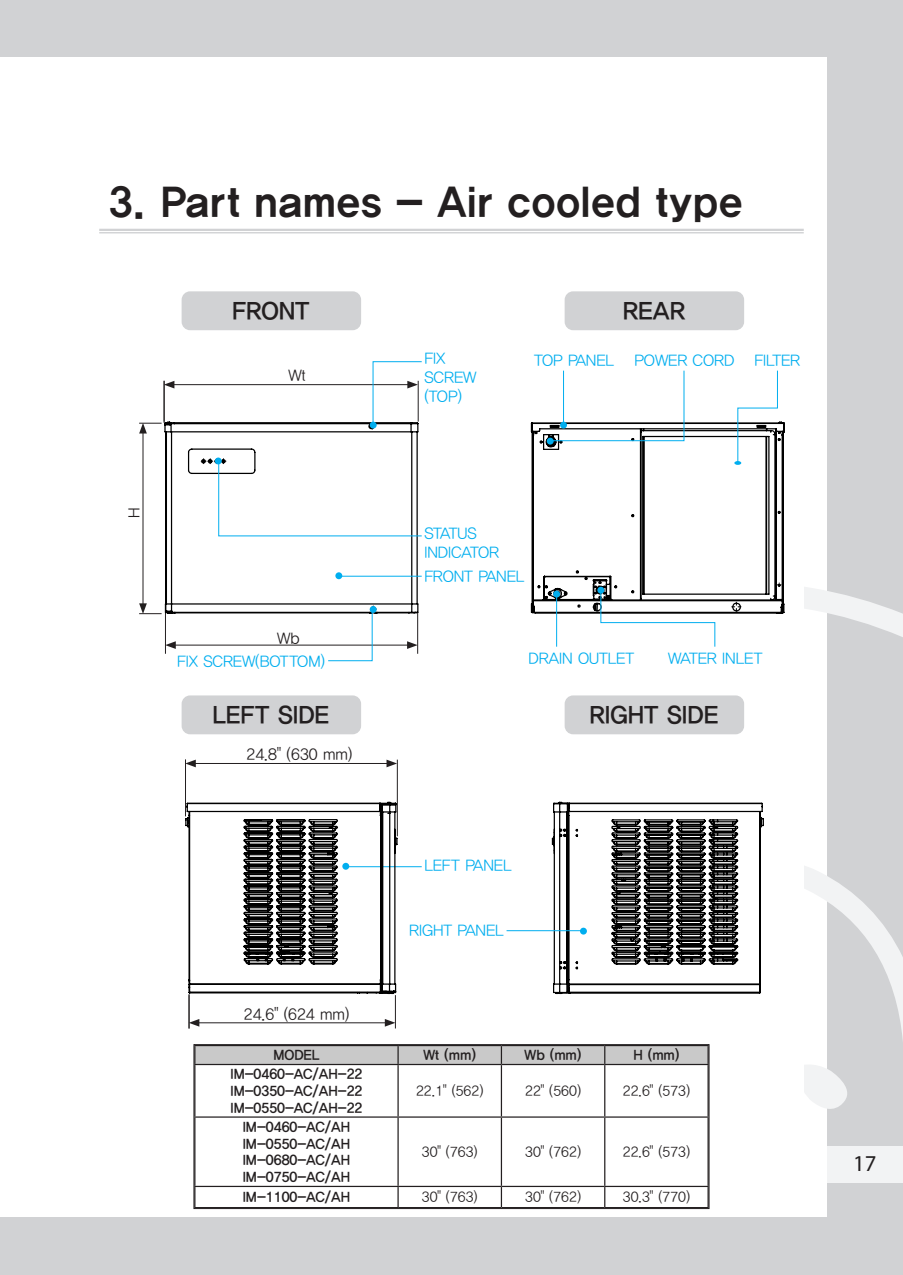
<style>
.page{position:relative;width:903px;height:1275px;background:#d1d2d4}
.page>*{position:absolute;margin:0;border:0;box-sizing:border-box;transform-origin:0 0}
.t1{font:40.25px "YDIYGO350";color:#231f20}
.t2{font:24.5px "YDIYGO340";color:#231f20}
.t3{font:22.75px "Myriad Pro";color:#231f20}
.t4{font:15.75px "YDIYGO320";letter-spacing:-.005em;color:#00aeef}
.t5{font:15.75px "YDIYGO320";color:#231f20}
.t6{font:14px "YDIYGO340";color:#231f20}
.t7{font:14px "YDIYGO320";color:#231f20}
</style>
<div class="page">
<div style="left:0;top:1147px;width:903px;height:36px;background:#f2f3f4"></div>
<div style="left:0;top:58px;width:827px;height:1159px;background:#fff"></div>
<svg style="left:804px;top:582px;width:99px;height:542px;fill:#d1d2d4"></svg>
<hr style="left:99px;top:232px;width:705px;height:1px;background:#d1d2d4">
<hr style="left:99px;top:229px;width:705px;height:2px;background:#d1d2d4">
<div style="left:182px;top:291px;width:179px;height:39px;background:#d1d2d4;border-radius:8px"></div>
<div style="left:182px;top:695px;width:179px;height:39px;background:#d1d2d4;border-radius:8px"></div>
<div style="left:565px;top:291px;width:179px;height:39px;background:#d1d2d4;border-radius:8px"></div>
<div style="left:565px;top:695px;width:179px;height:39px;background:#d1d2d4;border-radius:8px"></div>
<hr style="left:164px;top:381px;width:1px;height:41px;background:#231f20">
<hr style="left:185px;top:760px;width:1px;height:55px;background:#231f20">
<hr style="left:189px;top:995px;width:1px;height:33px;background:#231f20">
<hr style="left:395px;top:995px;width:1px;height:33px;background:#231f20">
<hr style="left:165px;top:613px;width:1px;height:41px;background:#231f20">
<hr style="left:397px;top:760px;width:1px;height:76px;background:#231f20">
<hr style="left:417px;top:613px;width:1px;height:41px;background:#231f20">
<hr style="left:172px;top:384px;width:238px;height:1px;background:#231f20">
<svg style="left:164px;top:381px;width:10px;height:7px"></svg>
<hr style="left:193px;top:763px;width:196px;height:1px;background:#231f20">
<svg style="left:186px;top:760px;width:10px;height:7px"></svg>
<svg style="left:386px;top:760px;width:11px;height:7px"></svg>
<hr style="left:197px;top:1022px;width:191px;height:1px;background:#231f20">
<svg style="left:189px;top:1019px;width:10px;height:8px"></svg>
<svg style="left:385px;top:1019px;width:10px;height:8px"></svg>
<hr style="left:173px;top:645px;width:237px;height:1px;background:#231f20">
<svg style="left:166px;top:641px;width:10px;height:8px"></svg>
<svg style="left:407px;top:641px;width:11px;height:8px"></svg>
<hr style="left:143px;top:431px;width:1px;height:175px;background:#231f20">
<svg style="left:139px;top:603px;width:23px;height:11px"></svg>
<svg style="left:139px;top:423px;width:23px;height:10px"></svg>
<svg style="left:164px;top:420px;width:255px;height:195px"></svg>
<svg style="left:530px;top:421px;width:255px;height:195px"></svg>
<div style="left:335px;top:572px;width:7px;height:7px;background:#00aeef;border-radius:50%"></div>
<hr style="left:339px;top:576px;width:83px;height:1px;background:#00aeef">
<hr style="left:345px;top:866px;width:77px;height:1px;background:#00aeef">
<svg style="left:201px;top:459px;width:221px;height:78px"></svg>
<svg style="left:369px;top:361px;width:53px;height:68px"></svg>
<svg style="left:327px;top:606px;width:49px;height:56px"></svg>
<div style="left:553px;top:591px;width:7px;height:6px;background:#00aeef;border-radius:50%"></div>
<div style="left:597px;top:587px;width:7px;height:7px;background:#00aeef;border-radius:50%"></div>
<div style="left:547px;top:438px;width:7px;height:7px;background:#00aeef;border-radius:50%"></div>
<svg style="left:734px;top:370px;width:44px;height:95px"></svg>
<hr style="left:556px;top:594px;width:1px;height:53px;background:#00aeef">
<svg style="left:600px;top:590px;width:116px;height:57px"></svg>
<svg style="left:549px;top:370px;width:136px;height:72px"></svg>
<svg style="left:185px;top:801px;width:213px;height:194px"></svg>
<svg style="left:551px;top:801px;width:213px;height:194px"></svg>
<hr style="left:506px;top:930px;width:77px;height:1px;background:#00aeef">
<svg style="left:196px;top:1046px;width:511px;height:73px"></svg>
<hr style="left:194px;top:1064px;width:204px;height:1px;background:#231f20">
<hr style="left:398px;top:1064px;width:103px;height:1px;background:#231f20">
<hr style="left:397px;top:1065px;width:2px;height:51px;background:#231f20">
<hr style="left:501px;top:1064px;width:104px;height:1px;background:#231f20">
<hr style="left:501px;top:1065px;width:1px;height:51px;background:#231f20">
<hr style="left:605px;top:1064px;width:104px;height:1px;background:#231f20">
<hr style="left:604px;top:1065px;width:1px;height:51px;background:#231f20">
<hr style="left:194px;top:1116px;width:204px;height:2px;background:#231f20">
<hr style="left:398px;top:1116px;width:103px;height:2px;background:#231f20">
<hr style="left:397px;top:1118px;width:2px;height:68px;background:#231f20">
<hr style="left:501px;top:1116px;width:104px;height:2px;background:#231f20">
<hr style="left:501px;top:1118px;width:1px;height:68px;background:#231f20">
<hr style="left:605px;top:1116px;width:104px;height:2px;background:#231f20">
<hr style="left:604px;top:1118px;width:1px;height:68px;background:#231f20">
<hr style="left:194px;top:1186px;width:204px;height:1px;background:#231f20">
<hr style="left:398px;top:1186px;width:103px;height:1px;background:#231f20">
<hr style="left:397px;top:1187px;width:2px;height:20px;background:#231f20">
<hr style="left:501px;top:1186px;width:104px;height:1px;background:#231f20">
<svg style="left:501px;top:1187px;width:1px;height:20px"></svg>
<hr style="left:605px;top:1186px;width:104px;height:1px;background:#231f20">
<svg style="left:604px;top:1187px;width:1px;height:20px"></svg>
<div style="left:194px;top:1044px;width:515px;height:165px;border:1px solid #231f20"></div>
<div style="left:227px;top:453px;width:22px;height:16px;background:#fff"></div>
<p class="t1" style="left:110px;top:181px;width:635px">3. Part names - Air cooled type</p>
<p class="t2" style="left:232px;top:297px;width:79px">FRONT</p>
<p class="t5" style="left:288px;top:367px;width:19px">Wt</p>
<p class="t4" style="left:424px;top:350px;width:23px">FIX</p>
<p class="t4" style="left:424px;top:369px;width:54px">SCREW</p>
<p class="t4" style="left:424px;top:388px;width:39px">(TOP)</p>
<p class="t2" style="left:623px;top:297px;width:64px">REAR</p>
<p class="t4" style="left:534px;top:352px;width:81px">TOP PANEL</p>
<p class="t4" style="left:634px;top:352px;width:101px">POWER CORD</p>
<p class="t4" style="left:754px;top:352px;width:47px">FILTER</p>
<p class="t5" style="left:125px;top:518px;width:12px;rotate:-90deg">H</p>
<p class="t5" style="left:277px;top:630px;width:24px">Wb</p>
<p class="t4" style="left:177px;top:653px;width:149px">FIX SCREW(BOTTOM)</p>
<p class="t2" style="left:213px;top:701px;width:118px">LEFT SIDE</p>
<p class="t5" style="left:247px;top:746px;width:107px">24.8" (630 mm)</p>
<p class="t4" style="left:424px;top:525px;width:54px">STATUS</p>
<p class="t4" style="left:424px;top:544px;width:76px">INDICATOR</p>
<p class="t4" style="left:424px;top:568px;width:101px">FRONT PANEL</p>
<p class="t4" style="left:528px;top:650px;width:107px">DRAIN OUTLET</p>
<p class="t4" style="left:668px;top:650px;width:96px">WATER INLET</p>
<p class="t2" style="left:589px;top:701px;width:130px">RIGHT SIDE</p>
<p class="t4" style="left:424px;top:857px;width:89px">LEFT PANEL</p>
<p class="t5" style="left:244px;top:1005px;width:107px">24.6" (624 mm)</p>
<p class="t4" style="left:409px;top:922px;width:96px">RIGHT PANEL</p>
<p class="t6" style="left:273px;top:1047px;width:48px">MODEL</p>
<p class="t6" style="left:423px;top:1047px;width:54px">Wt (mm)</p>
<p class="t6" style="left:525px;top:1047px;width:58px">Wb (mm)</p>
<p class="t6" style="left:633px;top:1047px;width:48px">H (mm)</p>
<p class="t6" style="left:230px;top:1066px;width:134px">IM-0460-AC/AH-22</p>
<p class="t6" style="left:230px;top:1083px;width:134px">IM-0350-AC/AH-22</p>
<p class="t6" style="left:230px;top:1099px;width:134px">IM-0550-AC/AH-22</p>
<p class="t7" style="left:416px;top:1083px;width:69px">22.1" (562)</p>
<p class="t7" style="left:525px;top:1083px;width:57px">22" (560)</p>
<p class="t7" style="left:623px;top:1083px;width:69px">22.6" (573)</p>
<p class="t6" style="left:243px;top:1118px;width:109px">IM-0460-AC/AH</p>
<p class="t6" style="left:243px;top:1135px;width:109px">IM-0550-AC/AH</p>
<p class="t6" style="left:243px;top:1152px;width:109px">IM-0680-AC/AH</p>
<p class="t6" style="left:243px;top:1169px;width:109px">IM-0750-AC/AH</p>
<p class="t7" style="left:422px;top:1144px;width:57px">30" (763)</p>
<p class="t7" style="left:525px;top:1144px;width:57px">30" (762)</p>
<p class="t7" style="left:623px;top:1144px;width:69px">22.6" (573)</p>
<p class="t6" style="left:243px;top:1189px;width:109px">IM-1100-AC/AH</p>
<p class="t7" style="left:422px;top:1189px;width:57px">30" (763)</p>
<p class="t7" style="left:525px;top:1189px;width:57px">30" (762)</p>
<p class="t7" style="left:623px;top:1189px;width:69px">30.3" (770)</p>
<h3 class="t3" style="left:853px;top:1149px;width:25px">17</h3>
</div>
